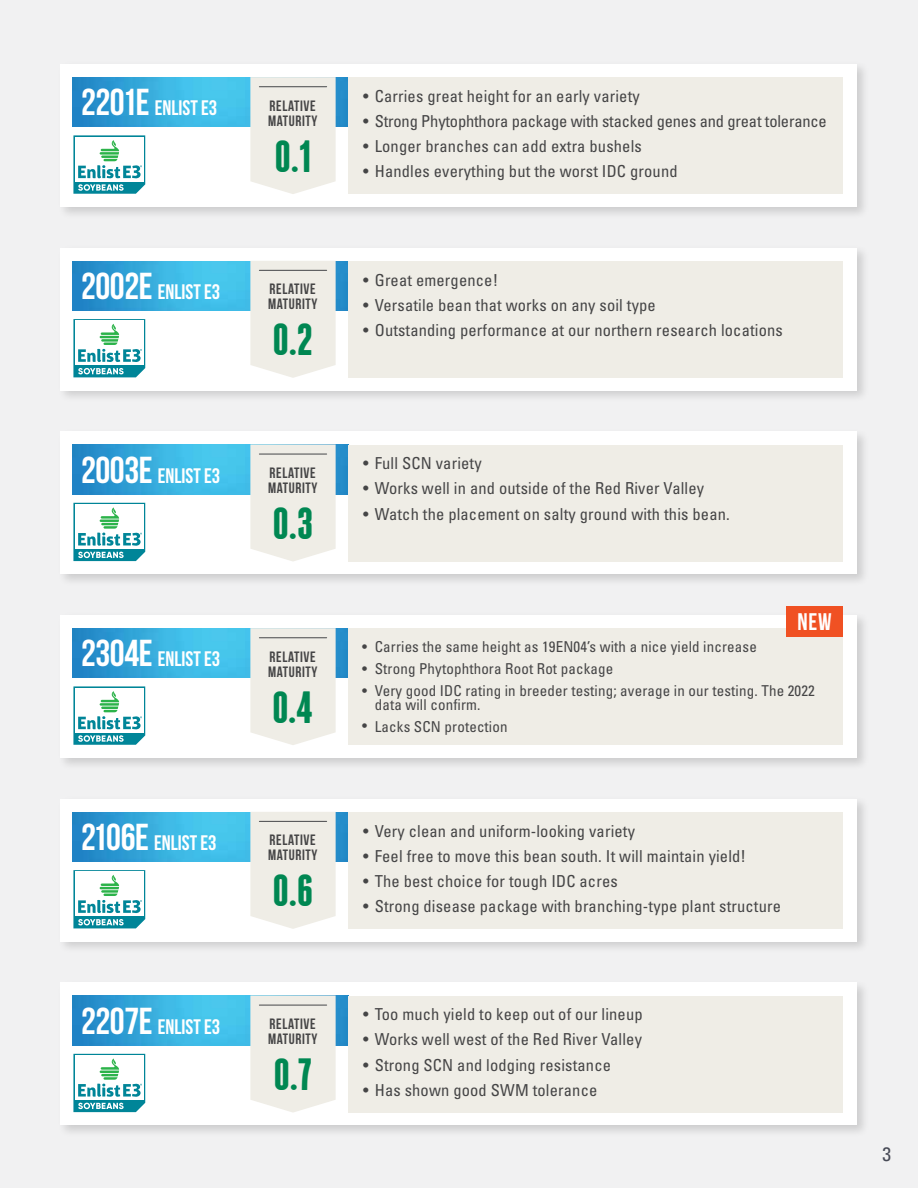
<style>
.page{position:relative;width:918px;height:1188px;background:#f1f1f2}
.page>*{position:absolute;margin:0;border:0;box-sizing:border-box;transform-origin:0 0}
.t1{font:700 45px "Franchise";color:#008752}
.t2{font:700 24px "Bebas Neue";color:#fff}
.t3{font:21px "Bebas Neue";color:#fff}
.t4{font:condensed 19.5px "Univers";color:#474a56}
.t5{font:condensed 16.5px "Univers";letter-spacing:.01em;color:#454546}
.t6{font:condensed 16.5px "Univers";letter-spacing:-.01em;color:#454546}
.t7{font:condensed 15px/22.2px "Univers";letter-spacing:.01em;color:#454546}
.t8{font:15px/15px "Bebas Neue";letter-spacing:.04em;color:#454546}
.s1{font-size:37.5px}
</style>
<div class="page">
<div style="left:57px;top:61px;width:813px;height:158px;background:#000;opacity:.15"></div>
<div style="left:61px;top:64px;width:794px;height:143px;background:#fff"></div>
<img style="left:72px;top:78px;width:276px;height:49px">
<div style="left:348px;top:78px;width:495px;height:116px;background:#efede6"></div>
<svg style="left:250px;top:77px;width:86px;height:117px;background:#eeede7"></svg>
<hr style="left:259px;top:86px;width:68px;height:1px;background:#58595b">
<svg style="left:73px;top:135px;width:72px;height:59px"></svg>
<div style="left:57px;top:428px;width:813px;height:159px;background:#000;opacity:.15"></div>
<div style="left:61px;top:431px;width:794px;height:143px;background:#fff"></div>
<img style="left:72px;top:445px;width:276px;height:49px">
<div style="left:348px;top:445px;width:495px;height:117px;background:#efede6"></div>
<svg style="left:250px;top:444px;width:86px;height:117px;background:#eeede7"></svg>
<hr style="left:259px;top:453px;width:68px;height:2px;background:#58595b">
<svg style="left:73px;top:503px;width:72px;height:58px"></svg>
<div style="left:57px;top:795px;width:813px;height:159px;background:#000;opacity:.15"></div>
<div style="left:61px;top:799px;width:794px;height:142px;background:#fff"></div>
<img style="left:72px;top:812px;width:276px;height:50px">
<div style="left:348px;top:812px;width:495px;height:117px;background:#efede6"></div>
<svg style="left:250px;top:812px;width:86px;height:117px;background:#efede7"></svg>
<hr style="left:259px;top:821px;width:68px;height:1px;background:#58595b">
<svg style="left:73px;top:870px;width:72px;height:58px"></svg>
<div style="left:57px;top:244px;width:813px;height:159px;background:#000;opacity:.15"></div>
<div style="left:61px;top:248px;width:794px;height:142px;background:#fff"></div>
<img style="left:72px;top:261px;width:276px;height:50px">
<div style="left:348px;top:261px;width:495px;height:117px;background:#efede6"></div>
<svg style="left:250px;top:261px;width:86px;height:117px;background:#efede7"></svg>
<hr style="left:259px;top:270px;width:68px;height:1px;background:#58595b">
<svg style="left:73px;top:319px;width:72px;height:58px"></svg>
<div style="left:57px;top:612px;width:813px;height:158px;background:#000;opacity:.15"></div>
<div style="left:61px;top:615px;width:794px;height:143px;background:#fff"></div>
<img style="left:72px;top:629px;width:276px;height:49px">
<div style="left:348px;top:629px;width:495px;height:116px;background:#efede6"></div>
<svg style="left:250px;top:628px;width:86px;height:117px;background:#eeede7"></svg>
<hr style="left:259px;top:637px;width:68px;height:1px;background:#58595b">
<svg style="left:73px;top:686px;width:72px;height:59px"></svg>
<div style="left:57px;top:979px;width:813px;height:159px;background:#000;opacity:.15"></div>
<div style="left:61px;top:983px;width:794px;height:142px;background:#fff"></div>
<img style="left:72px;top:996px;width:276px;height:49px">
<div style="left:348px;top:996px;width:495px;height:117px;background:#efede6"></div>
<svg style="left:250px;top:996px;width:86px;height:117px;background:#eeede7"></svg>
<hr style="left:259px;top:1005px;width:68px;height:1px;background:#58595b">
<svg style="left:73px;top:1054px;width:72px;height:58px"></svg>
<div style="left:786px;top:606px;width:57px;height:30px;background:#f05123"></div>
<p class="t3" style="left:81px;top:96px;width:138px"><span class="s1">2201E</span> ENLIST E3</p>
<p class="t8" style="left:268px;top:98px;width:51px">RELATIVE<br>MATURITY</p>
<h1 class="t1" style="left:274px;top:135px;width:38px">0.1</h1>
<p class="t5" style="left:363px;top:86px;width:278px">• Carries great height for an early variety</p>
<p class="t6" style="left:363px;top:111px;width:465px">• Strong Phytophthora package with stacked genes and great tolerance</p>
<p class="t5" style="left:363px;top:136px;width:280px">• Longer branches can add extra bushels</p>
<p class="t5" style="left:363px;top:161px;width:316px">• Handles everything but the worst IDC ground</p>
<p class="t3" style="left:81px;top:280px;width:141px"><span class="s1">2002E</span> ENLIST E3</p>
<p class="t8" style="left:268px;top:281px;width:51px">RELATIVE<br>MATURITY</p>
<h1 class="t1" style="left:272px;top:319px;width:42px">0.2</h1>
<p class="t5" style="left:363px;top:269px;width:137px">• Great emergence!</p>
<p class="t5" style="left:363px;top:294px;width:294px">• Versatile bean that works on any soil type</p>
<p class="t5" style="left:363px;top:320px;width:421px">• Outstanding performance at our northern research locations</p>
<p class="t3" style="left:81px;top:464px;width:141px"><span class="s1">2003E</span> ENLIST E3</p>
<p class="t8" style="left:268px;top:465px;width:51px">RELATIVE<br>MATURITY</p>
<h1 class="t1" style="left:272px;top:502px;width:42px">0.3</h1>
<p class="t5" style="left:363px;top:453px;width:120px">• Full SCN variety</p>
<p class="t5" style="left:363px;top:478px;width:343px">• Works well in and outside of the Red River Valley</p>
<p class="t5" style="left:363px;top:503px;width:368px">• Watch the placement on salty ground with this bean.</p>
<h2 class="t2" style="left:798px;top:609px;width:36px">New</h2>
<p class="t3" style="left:81px;top:647px;width:141px"><span class="s1">2304E</span> ENLIST E3</p>
<p class="t8" style="left:268px;top:649px;width:51px">RELATIVE<br>MATURITY</p>
<h1 class="t1" style="left:272px;top:686px;width:43px">0.4</h1>
<p class="t7" style="left:375px;top:635px;width:442px">Carries the same height as 19EN04’s with a nice yield increase<br>Strong Phytophthora Root Rot package<br>Very good IDC rating in breeder testing; average in our testing. The 2022</p>
<p class="t7" style="left:375px;top:693px;width:134px">data will confirm.<br>Lacks SCN protection</p>
<p class="t7" style="left:362px;top:635px;width:6px;text-align:justify">• • •</p>
<p class="t7" style="left:362px;top:715px;width:6px">•</p>
<p class="t3" style="left:81px;top:831px;width:137px"><span class="s1">2106E</span> ENLIST E3</p>
<p class="t8" style="left:268px;top:832px;width:51px">RELATIVE<br>MATURITY</p>
<h1 class="t1" style="left:272px;top:870px;width:42px">0.6</h1>
<p class="t5" style="left:363px;top:820px;width:273px">• Very clean and uniform-looking variety</p>
<p class="t5" style="left:363px;top:845px;width:385px">• Feel free to move this bean south. It will maintain yield!</p>
<p class="t5" style="left:363px;top:871px;width:256px">• The best choice for tough IDC acres</p>
<p class="t5" style="left:363px;top:896px;width:419px">• Strong disease package with branching-type plant structure</p>
<p class="t3" style="left:81px;top:1015px;width:141px"><span class="s1">2207E</span> ENLIST E3</p>
<p class="t8" style="left:268px;top:1016px;width:51px">RELATIVE<br>MATURITY</p>
<h1 class="t1" style="left:274px;top:1053px;width:40px">0.7</h1>
<p class="t5" style="left:363px;top:1004px;width:281px">• Too much yield to keep out of our lineup</p>
<p class="t5" style="left:363px;top:1029px;width:280px">• Works well west of the Red River Valley</p>
<p class="t5" style="left:363px;top:1054px;width:249px">• Strong SCN and lodging resistance</p>
<p class="t5" style="left:363px;top:1079px;width:236px">• Has shown good SWM tolerance</p>
<p class="t4" style="left:882px;top:1142px;width:10px">3</p>
</div>
